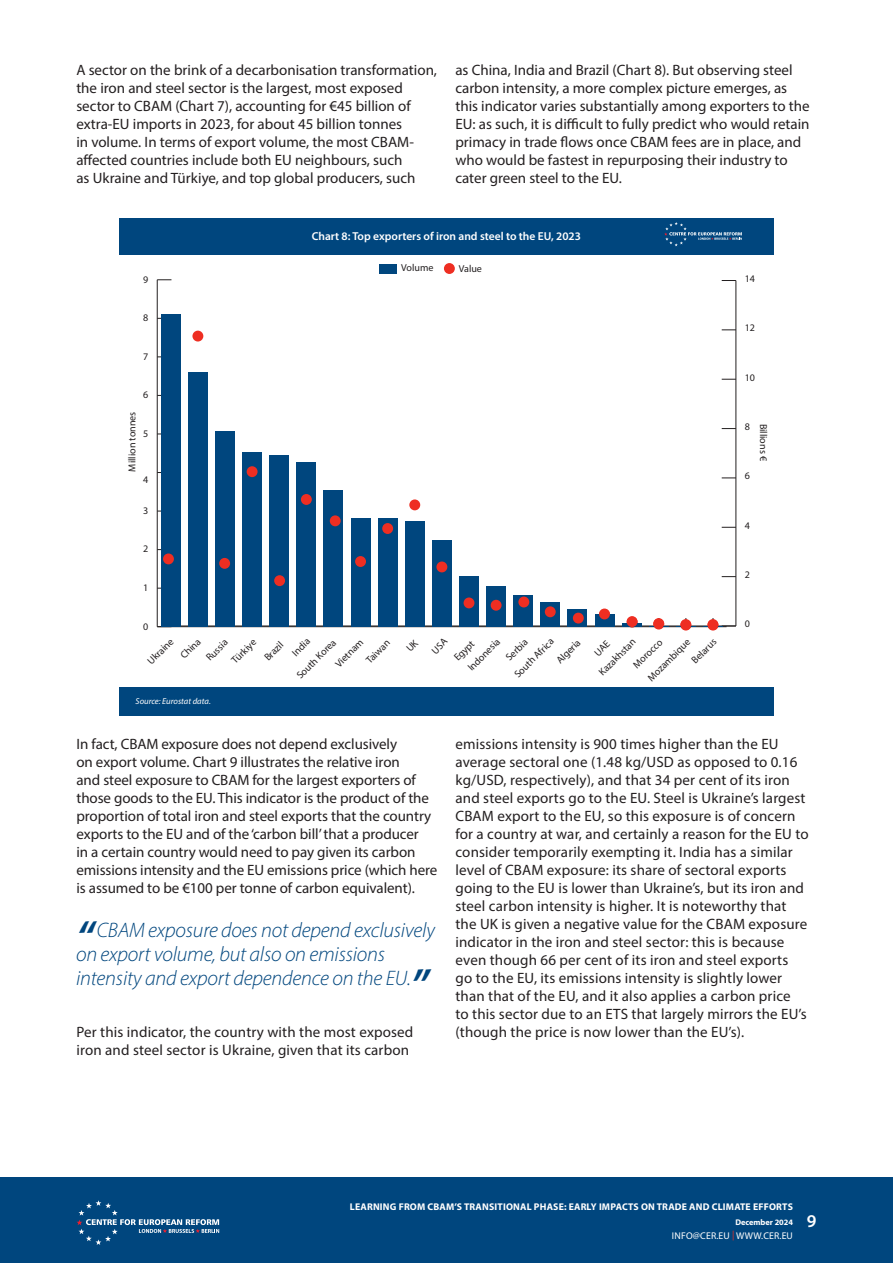
<style>
.page{position:relative;width:893px;height:1263px;background:#fff}
.page>*{position:absolute;margin:0;border:0;box-sizing:border-box;transform-origin:0 0}
.t1{font:italic 300 21px/24px "Myriad Pro";letter-spacing:-.01em;color:#00467e}
.t2{font:600 18px "Myriad Pro";color:#fff}
.Body_Copy{font:15px/18px "Myriad Pro";color:#231f20}
.t3{font:600 11.55px "Myriad Pro";color:#fff}
.t4{font:10.05px/19.8px "Myriad Pro";color:#231f20}
.t5{font:700 9.75px "Myriad Pro";letter-spacing:.02em;color:#fff}
.t6{font:9.75px "Myriad Pro";letter-spacing:.02em;color:#fff}
.t7{font:italic 8.7px "Myriad Pro";color:#fff}
.t8{font:700 8.25px "Myriad Pro";color:#fff}
.s1{font-weight:600;font-size:45px}
.s2{color:#ee2e22}
</style>
<div class="page">
<div style="left:0;top:1178px;width:893px;height:85px;background:#00467e"></div>
<svg style="left:77px;top:1200px;width:142px;height:45px"></svg>
<div style="left:119px;top:687px;width:654px;height:28px;background:#00467e"></div>
<div style="left:119px;top:218px;width:654px;height:37px;background:#00467e"></div>
<svg style="left:664px;top:222px;width:78px;height:24px"></svg>
<hr style="left:735px;top:280px;width:1px;height:346px;background:#231f20">
<svg style="left:722px;top:576px;width:14px;height:1px"></svg>
<svg style="left:722px;top:527px;width:14px;height:1px"></svg>
<svg style="left:722px;top:478px;width:14px;height:1px"></svg>
<svg style="left:722px;top:428px;width:14px;height:1px"></svg>
<svg style="left:722px;top:379px;width:14px;height:1px"></svg>
<svg style="left:722px;top:329px;width:14px;height:1px"></svg>
<svg style="left:722px;top:280px;width:14px;height:1px"></svg>
<hr style="left:157px;top:626px;width:569px;height:1px;background:#231f20">
<hr style="left:157px;top:280px;width:1px;height:347px;background:#231f20">
<svg style="left:157px;top:279px;width:14px;height:1px"></svg>
<div style="left:161px;top:314px;width:20px;height:313px;background:#00467e"></div>
<div style="left:188px;top:372px;width:20px;height:255px;background:#00467e"></div>
<div style="left:215px;top:431px;width:20px;height:196px;background:#00467e"></div>
<div style="left:242px;top:452px;width:20px;height:175px;background:#00467e"></div>
<div style="left:269px;top:456px;width:20px;height:171px;background:#00467e"></div>
<div style="left:297px;top:462px;width:19px;height:165px;background:#00467e"></div>
<div style="left:324px;top:491px;width:19px;height:136px;background:#00467e"></div>
<div style="left:351px;top:518px;width:19px;height:109px;background:#00467e"></div>
<div style="left:378px;top:518px;width:19px;height:109px;background:#00467e"></div>
<div style="left:405px;top:521px;width:20px;height:106px;background:#00467e"></div>
<div style="left:432px;top:540px;width:20px;height:87px;background:#00467e"></div>
<div style="left:459px;top:576px;width:20px;height:51px;background:#00467e"></div>
<div style="left:486px;top:587px;width:20px;height:40px;background:#00467e"></div>
<div style="left:513px;top:595px;width:20px;height:32px;background:#00467e"></div>
<div style="left:541px;top:603px;width:19px;height:24px;background:#00467e"></div>
<div style="left:568px;top:609px;width:19px;height:18px;background:#00467e"></div>
<div style="left:595px;top:614px;width:19px;height:13px;background:#00467e"></div>
<hr style="left:622px;top:624px;width:19px;height:3px;background:#00467e">
<svg style="left:649px;top:618px;width:19px;height:9px"></svg>
<div style="left:379px;top:264px;width:18px;height:9px;background:#00467e"></div>
<div style="left:444px;top:263px;width:11px;height:11px;background:#ee2e22;border-radius:50%"></div>
<div style="left:163px;top:553px;width:11px;height:11px;background:#ee2e22;border-radius:50%"></div>
<div style="left:192px;top:331px;width:11px;height:10px;background:#ee2e22;border-radius:50%"></div>
<div style="left:219px;top:558px;width:11px;height:11px;background:#ee2e22;border-radius:50%"></div>
<div style="left:247px;top:466px;width:11px;height:11px;background:#ee2e22;border-radius:50%"></div>
<div style="left:274px;top:575px;width:11px;height:11px;background:#ee2e22;border-radius:50%"></div>
<div style="left:301px;top:494px;width:11px;height:11px;background:#ee2e22;border-radius:50%"></div>
<div style="left:330px;top:515px;width:11px;height:11px;background:#ee2e22;border-radius:50%"></div>
<div style="left:355px;top:556px;width:11px;height:11px;background:#ee2e22;border-radius:50%"></div>
<div style="left:382px;top:523px;width:11px;height:11px;background:#ee2e22;border-radius:50%"></div>
<div style="left:409px;top:499px;width:11px;height:11px;background:#ee2e22;border-radius:50%"></div>
<div style="left:436px;top:561px;width:11px;height:11px;background:#ee2e22;border-radius:50%"></div>
<div style="left:464px;top:597px;width:10px;height:11px;background:#ee2e22;border-radius:50%"></div>
<div style="left:491px;top:600px;width:11px;height:11px;background:#ee2e22;border-radius:50%"></div>
<div style="left:518px;top:596px;width:11px;height:11px;background:#ee2e22;border-radius:50%"></div>
<div style="left:545px;top:606px;width:11px;height:11px;background:#ee2e22;border-radius:50%"></div>
<div style="left:573px;top:613px;width:11px;height:10px;background:#ee2e22;border-radius:50%"></div>
<div style="left:599px;top:608px;width:11px;height:11px;background:#ee2e22;border-radius:50%"></div>
<div style="left:627px;top:616px;width:10px;height:11px;background:#ee2e22;border-radius:50%"></div>
<div style="left:653px;top:618px;width:11px;height:11px;background:#ee2e22;border-radius:50%"></div>
<div style="left:680px;top:619px;width:11px;height:11px;background:#ee2e22;border-radius:50%"></div>
<div style="left:707px;top:619px;width:11px;height:11px;background:#ee2e22;border-radius:50%"></div>
<p class="Body_Copy" style="left:76px;top:61px;width:362px">A sector on the brink of a decarbonisation transformation, the iron and steel sector is the largest, most exposed sector to CBAM (Chart 7), accounting for €45 billion of extra-EU imports in 2023, for about 45 billion tonnes<br>in volume. In terms of export volume, the most CBAM&shy;affected countries include both EU neighbours, such<br>as Ukraine and Türkiye, and top global producers, such</p>
<p class="Body_Copy" style="left:455px;top:61px;width:356px">as China, India and Brazil (Chart 8). But observing steel carbon intensity, a more complex picture emerges, as this indicator varies substantially among exporters to the EU: as such, it is difficult to fully predict who would retain primacy in trade flows once CBAM fees are in place, and who would be fastest in repurposing their industry to cater green steel to the EU.</p>
<p class="t3" style="left:312px;top:229px;width:271px">Chart 8: Top exporters of iron and steel to the EU, 2023</p>
<p class="t4" style="left:143px;top:269px;width:7px">9</p>
<p class="t4" style="left:143px;top:308px;width:7px">8</p>
<p class="t4" style="left:143px;top:346px;width:7px">7</p>
<p class="t4" style="left:143px;top:385px;width:7px">6</p>
<p class="t4" style="left:122px;top:472px;width:61px;rotate:-90deg">Million tonnes</p>
<p class="t4" style="left:143px;top:423px;width:7px">5</p>
<p class="t4" style="left:143px;top:469px;width:7px">4</p>
<p class="t4" style="left:143px;top:500px;width:7px">3</p>
<p class="t4" style="left:143px;top:539px;width:7px">2</p>
<p class="t4" style="left:143px;top:577px;width:7px">1</p>
<p class="t4" style="left:143px;top:616px;width:7px">0</p>
<p class="t4" style="left:401px;top:257px;width:34px">Volume</p>
<p class="t4" style="left:459px;top:258px;width:25px">Value</p>
<p class="t4" style="left:142px;top:655px;width:34px;rotate:-45deg">Ukraine</p>
<p class="t4" style="left:330px;top:658px;width:37px;rotate:-45deg">Vietnam</p>
<p class="t4" style="left:287px;top:647px;width:22px;rotate:-45deg">India</p>
<p class="t4" style="left:462px;top:662px;width:43px;rotate:-45deg">Indonesia</p>
<p class="t4" style="left:537px;top:641px;width:31px;text-indent:-40px;rotate:-45deg">South Africa<br>Algeria</p>
<p class="t4" style="left:593px;top:667px;width:49px;rotate:-45deg">Kazakhstan</p>
<p class="t4" style="left:175px;top:650px;width:26px;rotate:-45deg">China</p>
<p class="t4" style="left:642px;top:673px;width:57px;rotate:-45deg">Mozambique</p>
<p class="t4" style="left:628px;top:659px;width:38px;rotate:-45deg">Morocco</p>
<p class="t4" style="left:686px;top:655px;width:32px;rotate:-45deg">Belarus</p>
<p class="t4" style="left:226px;top:655px;width:32px;rotate:-45deg">Türkiye</p>
<p class="t4" style="left:259px;top:652px;width:24px;rotate:-45deg">Brazil</p>
<p class="t4" style="left:449px;top:652px;width:26px;rotate:-45deg">Egypt</p>
<p class="t4" style="left:500px;top:652px;width:28px;rotate:-45deg">Serbia</p>
<p class="t4" style="left:201px;top:652px;width:28px;rotate:-45deg">Russia</p>
<p class="t4" style="left:361px;top:655px;width:31px;rotate:-45deg">Taiwan</p>
<p class="t4" style="left:291px;top:670px;width:53px;rotate:-45deg">South Korea</p>
<p class="t7" style="left:136px;top:696px;width:77px">Source: Eurostat data.</p>
<p class="t4" style="left:745px;top:268px;width:12px">14</p>
<p class="t4" style="left:745px;top:318px;width:12px">12</p>
<p class="t4" style="left:745px;top:367px;width:12px">10</p>
<p class="t4" style="left:745px;top:416px;width:7px">8</p>
<p class="t4" style="left:745px;top:466px;width:7px">6</p>
<p class="t4" style="left:774px;top:423px;width:39px;rotate:90deg">Billions €</p>
<p class="t4" style="left:745px;top:515px;width:7px">4</p>
<p class="t4" style="left:745px;top:564px;width:7px">2</p>
<p class="t4" style="left:745px;top:614px;width:7px">0</p>
<p class="Body_Copy" style="left:76px;top:735px;width:362px">In fact, CBAM exposure does not depend exclusively<br>on export volume. Chart 9 illustrates the relative iron<br>and steel exposure to CBAM for the largest exporters of those goods to the EU. This indicator is the product of the proportion of total iron and steel exports that the country exports to the EU and of the ‘carbon bill’ that a producer<br>in a certain country would need to pay given its carbon emissions intensity and the EU emissions price (which here is assumed to be €100 per tonne of carbon equivalent).</p>
<p class="t1" style="left:76px;top:918px;width:360px"><span class="s1">“</span>CBAM exposure does not depend exclusively on export volume, but also on emissions intensity and export dependence on the EU.<span class="s1">”</span></p>
<p class="Body_Copy" style="left:76px;top:1023px;width:338px">Per this indicator, the country with the most exposed iron and steel sector is Ukraine, given that its carbon</p>
<p class="Body_Copy" style="left:455px;top:735px;width:355px">emissions intensity is 900 times higher than the EU average sectoral one (1.48 kg/USD as opposed to 0.16 kg/USD, respectively), and that 34 per cent of its iron and steel exports go to the EU. Steel is Ukraine’s largest CBAM export to the EU, so this exposure is of concern for a country at war, and certainly a reason for the EU to consider temporarily exempting it. India has a similar level of CBAM exposure: its share of sectoral exports going to the EU is lower than Ukraine’s, but its iron and steel carbon intensity is higher. It is noteworthy that the UK is given a negative value for the CBAM exposure indicator in the iron and steel sector: this is because even though 66 per cent of its iron and steel exports go to the EU, its emissions intensity is slightly lower than that of the EU, and it also applies a carbon price<br>to this sector due to an ETS that largely mirrors the EU’s (though the price is now lower than the EU’s).</p>
<p class="t5" style="left:350px;top:1200px;width:445px">LEARNING FROM CBAM’S TRANSITIONAL PHASE: EARLY IMPACTS ON TRADE AND CLIMATE EFFORTS</p>
<p class="t8" style="left:735px;top:1217px;width:59px">December 2024</p>
<p class="t6" style="left:672px;top:1229px;width:123px">INFO@CER.EU <span class="s2">|</span> WWW.CER.EU</p>
<p class="t2" style="left:807px;top:1210px;width:11px">9</p>
</div>
